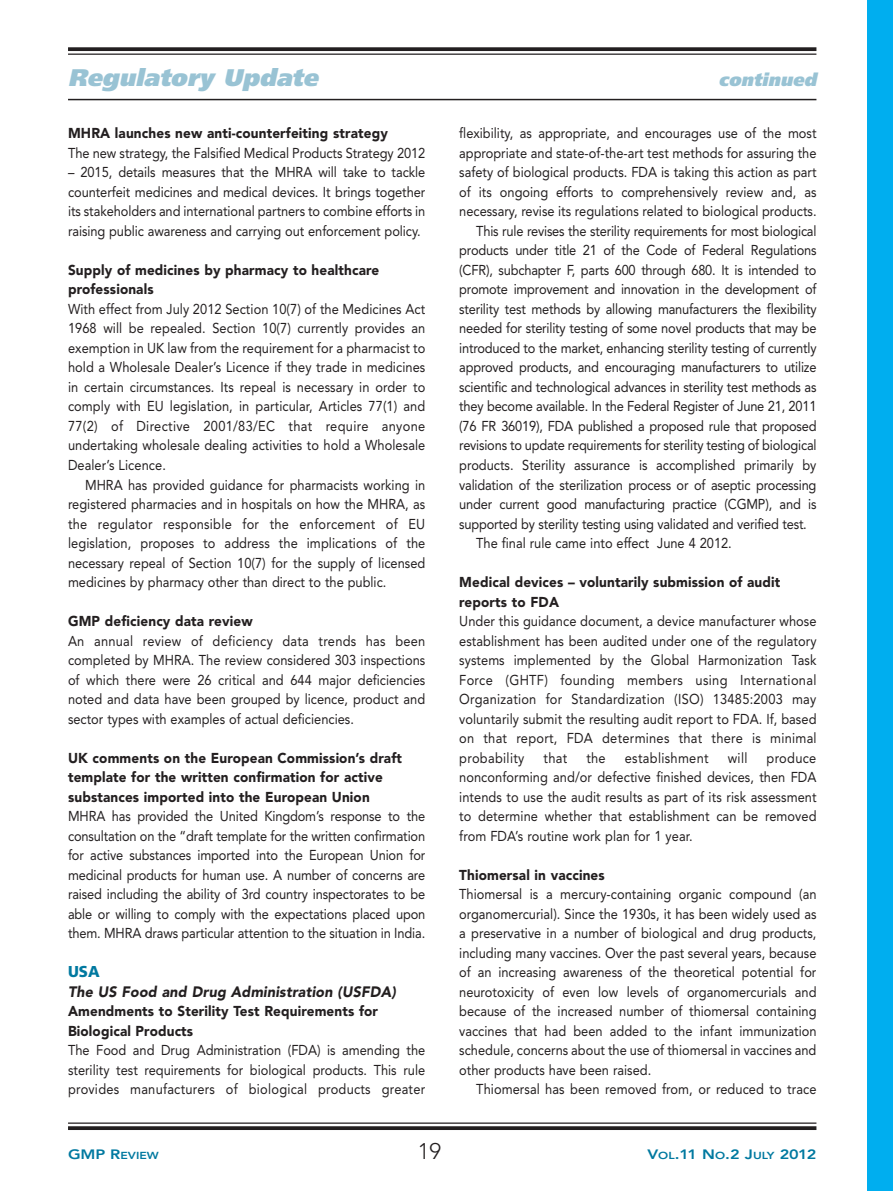
<style>
.page{position:relative;width:893px;height:1191px;background:#fff}
.page>*{position:absolute;margin:0;border:0;box-sizing:border-box;transform-origin:0 0}
.t1{font:italic 900 24px "Frutiger";color:#99c3d4}
.t2{font:300 22.5px "Avenir";color:#231f20}
.t3{font:italic 900 18px "Frutiger";color:#99c3d4}
.t4{font:900 15.75px "Frutiger";color:#0079a0;scale:.95 1}
.t5{font:italic 900 15px "Avenir";letter-spacing:.01em;color:#231f20;scale:.95 1}
.t6{font:14.25px/19.5px "Avenir";letter-spacing:-.01em;color:#231f20;text-align:justify;scale:.9 1}
.t7{font:900 14.25px/19.5px "Avenir";letter-spacing:.01em;color:#231f20;scale:.95 1}
.t8{font:14.25px "Avenir";letter-spacing:.025em;color:#231f20;scale:.9 1}
.t9{font:800 13.5px "Avenir";letter-spacing:-.05em;color:#0079a0;scale:1.2 1}
.t10{font:800 10.2px "Avenir";color:#0079a0;scale:1.2 1}
.s1{font-size:13.5px}
.s2{font-size:10.2px}
</style>
<div class="page">
<hr style="left:68px;top:1122px;width:748px;height:1px;background:#231f20">
<svg style="left:68px;top:1126px;width:748px;height:4px;background:#312d2e"></svg>
<svg style="left:68px;top:47px;width:748px;height:4px;background:#322f2f"></svg>
<hr style="left:68px;top:54px;width:748px;height:1px;background:#231f20">
<div style="left:867px;top:0;width:26px;height:1191px;background:#00aeef"></div>
<hr style="left:68px;top:99px;width:748px;height:1px;background:#231f20">
<h1 class="t1" style="left:68px;top:68px;width:256px">Regulatory Update</h1>
<p class="t3" style="left:718px;top:73px;width:103px">continued</p>
<p class="t7" style="left:68px;top:125px;width:338px">MHRA launches new anti-counterfeiting strategy</p>
<p class="t6" style="left:68px;top:144px;width:398px">The new strategy, the Falsified Medical Products Strategy 2012</p>
<p class="t6" style="left:68px;top:164px;width:399px">– 2015, details measures that the MHRA will take to tackle counterfeit medicines and medical devices. It brings together its stakeholders and international partners to combine efforts in raising public awareness and carrying out enforcement policy.</p>
<p class="t7" style="left:68px;top:261px;width:329px">Supply of medicines by pharmacy to healthcare professionals</p>
<p class="t6" style="left:68px;top:300px;width:399px">With effect from July 2012 Section 10(7) of the Medicines Act 1968 will be repealed. Section 10(7) currently provides an exemption in UK law from the requirement for a pharmacist to hold a Wholesale Dealer’s Licence if they trade in medicines in certain circumstances. Its repeal is necessary in order to comply with EU legislation, in particular, Articles 77(1) and 77(2) of Directive 2001/83/EC that require anyone undertaking wholesale dealing activities to hold a Wholesale Dealer’s Licence.</p>
<p class="t6" style="left:68px;top:476px;width:398px;text-indent:17px">MHRA has provided guidance for pharmacists working in registered pharmacies and in hospitals on how the MHRA, as the regulator responsible for the enforcement of EU legislation, proposes to address the implications of the necessary repeal of Section 10(7) for the supply of licensed medicines by pharmacy other than direct to the public.</p>
<p class="t7" style="left:68px;top:612px;width:196px">GMP deficiency data review</p>
<p class="t6" style="left:68px;top:632px;width:398px">An annual review of deficiency data trends has been completed by MHRA. The review considered 303 inspections of which there were 26 critical and 644 major deficiencies noted and data have been grouped by licence, product and sector types with examples of actual deficiencies.</p>
<p class="t7" style="left:68px;top:749px;width:353px">UK comments on the European Commission’s draft template for the written confirmation for active substances imported into the European Union</p>
<p class="t6" style="left:68px;top:807px;width:399px">MHRA has provided the United Kingdom’s response to the consultation on the “draft template for the written confirmation for active substances imported into the European Union for medicinal products for human use. A number of concerns are raised including the ability of 3rd country inspectorates to be able or willing to comply with the expectations placed upon them. MHRA draws particular attention to the situation in India.</p>
<p class="t4" style="left:68px;top:965px;width:35px">USA</p>
<p class="t5" style="left:68px;top:985px;width:347px">The US Food and Drug Administration (USFDA)</p>
<p class="t7" style="left:68px;top:1002px;width:328px">Amendments to Sterility Test Requirements for<br>Biological Products</p>
<p class="t6" style="left:68px;top:1041px;width:398px">The Food and Drug Administration (FDA) is amending the sterility test requirements for biological products. This rule provides manufacturers of biological products greater</p>
<p class="t6" style="left:459px;top:125px;width:398px">flexibility, as appropriate, and encourages use of the most</p>
<p class="t6" style="left:459px;top:144px;width:399px">appropriate and state-of-the-art test methods for assuring the</p>
<p class="t6" style="left:459px;top:164px;width:398px">safety of biological products. FDA is taking this action as part</p>
<p class="t6" style="left:459px;top:183px;width:398px">of its ongoing efforts to comprehensively review and, as</p>
<p class="t6" style="left:459px;top:203px;width:399px">necessary, revise its regulations related to biological products.</p>
<p class="t6" style="left:476px;top:222px;width:380px">This rule revises the sterility requirements for most biological</p>
<p class="t6" style="left:459px;top:242px;width:398px">products under title 21 of the Code of Federal Regulations</p>
<p class="t6" style="left:459px;top:261px;width:398px">(CFR), subchapter F, parts 600 through 680. It is intended to</p>
<p class="t6" style="left:459px;top:281px;width:398px">promote improvement and innovation in the development of</p>
<p class="t6" style="left:459px;top:300px;width:398px">sterility test methods by allowing manufacturers the flexibility</p>
<p class="t6" style="left:459px;top:320px;width:399px">needed for sterility testing of some novel products that may be</p>
<p class="t6" style="left:459px;top:339px;width:398px">introduced to the market, enhancing sterility testing of currently</p>
<p class="t6" style="left:459px;top:359px;width:398px">approved products, and encouraging manufacturers to utilize</p>
<p class="t6" style="left:459px;top:378px;width:398px">scientific and technological advances in sterility test methods as</p>
<p class="t6" style="left:459px;top:398px;width:398px">they become available. In the Federal Register of June 21, 2011</p>
<p class="t6" style="left:459px;top:417px;width:398px">(76 FR 36019), FDA published a proposed rule that proposed</p>
<p class="t6" style="left:459px;top:437px;width:398px">revisions to update requirements for sterility testing of biological</p>
<p class="t6" style="left:459px;top:456px;width:398px">products. Sterility assurance is accomplished primarily by</p>
<p class="t6" style="left:459px;top:476px;width:398px">validation of the sterilization process or of aseptic processing</p>
<p class="t6" style="left:459px;top:495px;width:399px">under current good manufacturing practice (CGMP), and is</p>
<p class="t6" style="left:459px;top:515px;width:388px">supported by sterility testing using validated and verified test.</p>
<p class="t6" style="left:476px;top:534px;width:285px">The final rule came into effect June 4 2012.</p>
<p class="t7" style="left:459px;top:573px;width:339px">Medical devices – voluntarily submission of audit reports to FDA</p>
<p class="t6" style="left:459px;top:612px;width:399px">Under this guidance document, a device manufacturer whose establishment has been audited under one of the regulatory systems implemented by the Global Harmonization Task Force (GHTF) founding members using International Organization for Standardization (ISO) 13485:2003 may voluntarily submit the resulting audit report to FDA. If, based on that report, FDA determines that there is minimal probability</p>
<p class="t6" style="left:459px;top:749px;width:399px;text-indent:307px">produce nonconforming and/or defective finished devices, then FDA intends to use the audit results as part of its risk assessment to determine whether that establishment can be removed from FDA’s routine work plan for 1 year.</p>
<p class="t7" style="left:459px;top:866px;width:155px">Thiomersal in vaccines</p>
<p class="t6" style="left:459px;top:885px;width:398px">Thiomersal is a mercury-containing organic compound (an organomercurial). Since the 1930s, it has been widely used as a preservative in a number of biological and drug products, including many vaccines. Over the past several years, because of an increasing awareness of the theoretical potential for neurotoxicity of even low levels of organomercurials and because of the increased number of thiomersal containing vaccines that had been added to the infant immunization schedule, concerns about the use of thiomersal in vaccines and other products have been raised.</p>
<p class="t6" style="left:476px;top:1080px;width:380px">Thiomersal has been removed from, or reduced to trace</p>
<p class="t6" style="left:543px;top:749px;width:28px">that</p>
<p class="t6" style="left:586px;top:749px;width:23px">the</p>
<p class="t8" style="left:625px;top:752px;width:95px">establishment</p>
<p class="t6" style="left:728px;top:749px;width:23px">will</p>
<p class="t10" style="left:68px;top:1150px;width:77px"><span class="s1">GMP R</span>EVIEW</p>
<h2 class="t2" style="left:418px;top:1141px;width:25px">19</h2>
<p class="t9" style="left:647px;top:1148px;width:142px">V<span class="s2">OL</span>.11 N<span class="s2">O</span>.2 J<span class="s2">ULY</span> 2012</p>
</div>
